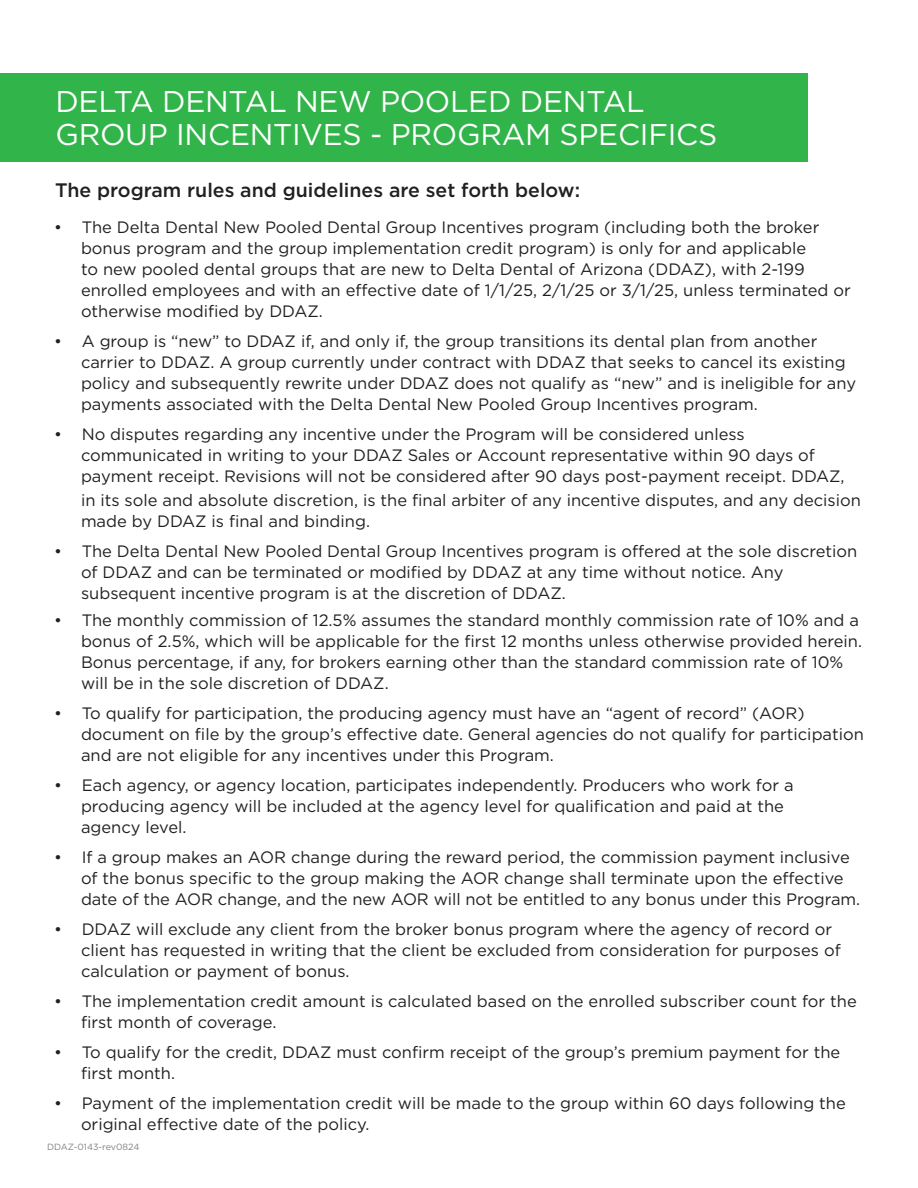
<style>
.page{position:relative;width:918px;height:1188px;background:#fff}
.page>*{position:absolute;margin:0;border:0;box-sizing:border-box;transform-origin:0 0}
.t1{font:30px/33px "Gotham";letter-spacing:-.01em;color:#fff}
.t2{font:500 19.5px "Gotham";color:#231f20}
.t3{font:16.5px/21px "Gotham";color:#231f20}
.t4{font:9px "Gotham";color:#808285}
</style>
<div class="page">
<div style="left:0;top:73px;width:808px;height:88px;background:#31b44a"></div>
<p class="t1" style="left:56px;top:85px;width:663px">DELTA DENTAL NEW POOLED DENTAL<br>GROUP INCENTIVES - PROGRAM SPECIFICS</p>
<p class="t2" style="left:55px;top:177px;width:527px">The program rules and guidelines are set forth below:</p>
<p class="t3" style="left:81px;top:216px;width:771px;text-indent:-27px">• The Delta Dental New Pooled Dental Group Incentives program (including both the broker bonus program and the group implementation credit program) is only for and applicable<br>to new pooled dental groups that are new to Delta Dental of Arizona (DDAZ), with 2-199 enrolled employees and with an effective date of 1/1/25, 2/1/25 or 3/1/25, unless terminated or otherwise modified by DDAZ.</p>
<p class="t3" style="left:81px;top:330px;width:777px;text-indent:-27px">• A group is “new” to DDAZ if, and only if, the group transitions its dental plan from another carrier to DDAZ. A group currently under contract with DDAZ that seeks to cancel its existing policy and subsequently rewrite under DDAZ does not qualify as “new” and is ineligible for any payments associated with the Delta Dental New Pooled Group Incentives program.</p>
<p class="t3" style="left:81px;top:423px;width:765px;text-indent:-27px">• No disputes regarding any incentive under the Program will be considered unless communicated in writing to your DDAZ Sales or Account representative within 90 days of payment receipt. Revisions will not be considered after 90 days post-payment receipt. DDAZ,</p>
<p class="t3" style="left:81px;top:489px;width:781px">in its sole and absolute discretion, is the final arbiter of any incentive disputes, and any decision made by DDAZ is final and binding.</p>
<p class="t3" style="left:81px;top:540px;width:778px;text-indent:-27px">• The Delta Dental New Pooled Dental Group Incentives program is offered at the sole discretion of DDAZ and can be terminated or modified by DDAZ at any time without notice. Any subsequent incentive program is at the discretion of DDAZ.</p>
<p class="t3" style="left:81px;top:609px;width:783px;text-indent:-27px">• The monthly commission of 12.5% assumes the standard monthly commission rate of 10% and a bonus of 2.5%, which will be applicable for the first 12 months unless otherwise provided herein.<br>Bonus percentage, if any, for brokers earning other than the standard commission rate of 10% will be in the sole discretion of DDAZ.</p>
<p class="t3" style="left:81px;top:702px;width:784px;text-indent:-27px">• To qualify for participation, the producing agency must have an “agent of record” (AOR) document on file by the group’s effective date. General agencies do not qualify for participation and are not eligible for any incentives under this Program.</p>
<p class="t3" style="left:81px;top:774px;width:714px;text-indent:-27px">• Each agency, or agency location, participates independently. Producers who work for a producing agency will be included at the agency level for qualification and paid at the agency level.</p>
<p class="t3" style="left:81px;top:846px;width:781px;text-indent:-27px">• If a group makes an AOR change during the reward period, the commission payment inclusive of the bonus specific to the group making the AOR change shall terminate upon the effective date of the AOR change, and the new AOR will not be entitled to any bonus under this Program.</p>
<p class="t3" style="left:81px;top:918px;width:761px;text-indent:-27px">• DDAZ will exclude any client from the broker bonus program where the agency of record or client has requested in writing that the client be excluded from consideration for purposes of calculation or payment of bonus.</p>
<p class="t3" style="left:81px;top:990px;width:777px;text-indent:-27px">• The implementation credit amount is calculated based on the enrolled subscriber count for the first month of coverage.</p>
<p class="t3" style="left:81px;top:1041px;width:761px;text-indent:-27px">• To qualify for the credit, DDAZ must confirm receipt of the group’s premium payment for the first month.</p>
<p class="t3" style="left:81px;top:1092px;width:766px;text-indent:-27px">• Payment of the implementation credit will be made to the group within 60 days following the original effective date of the policy.</p>
<p class="t4" style="left:47px;top:1141px;width:94px">DDAZ-0143-rev0824</p>
</div>
